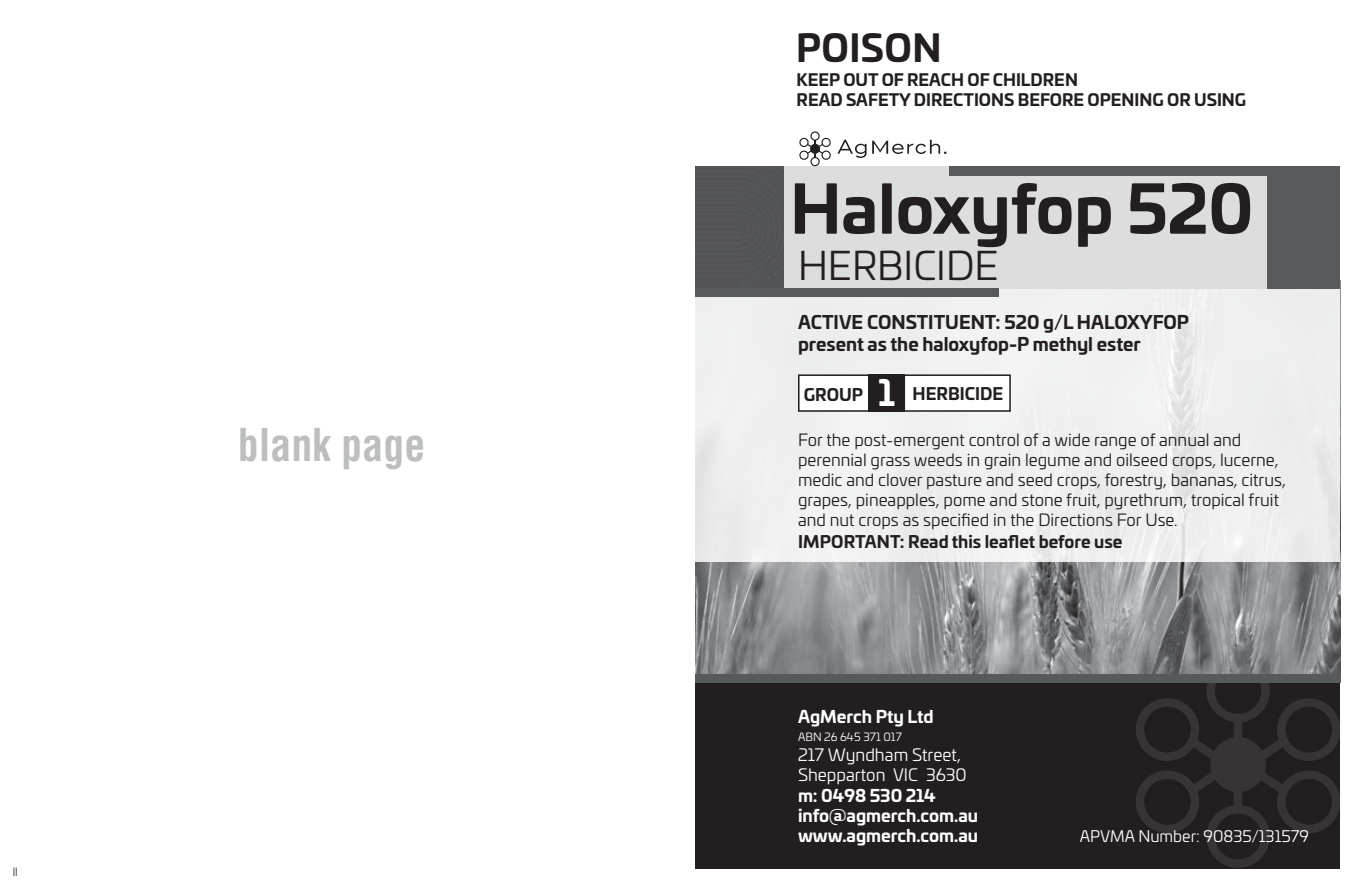
<style>
.page{position:relative;width:1353px;height:881px;background:#fff}
.page>*{position:absolute;margin:0;border:0;box-sizing:border-box;transform-origin:0 0}
.t1{font:700 65.02px "Univia Pro";color:#231f20}
.t2{font:700 condensed 44.1px "Helvetica LT Pro";color:#bcbec0;scale:.95 1}
.t3{font:38.93px "Univia Pro";color:#231f20}
.t4{font:700 37.12px "Univia Pro";letter-spacing:.01em;color:#231f20}
.t5{font:700 34.65px "Univia Pro";color:#fff}
.t6{font:700 18px/21.6px "Univia Pro";color:#231f20}
.t7{font:700 16.88px/20.2px "Univia Pro";color:#fff}
.t8{font:16.88px/20.2px "Univia Pro";color:#fff}
.t9{font:16.65px/20px "Univia Pro";color:#231f20}
.t10{font:700 16.65px "Univia Pro";color:#231f20}
.t11{font:700 16.43px/19.8px "Univia Pro";color:#231f20}
.t12{font:15.75px "Univia Pro";color:#fff}
.t13{font:11.25px "Univia Pro";color:#fff}
.t14{font:300 condensed 11.25px "Helvetica LT Pro";color:#231f20}
</style>
<div class="page">
<img style="left:695px;top:561px;width:644px;height:112px">
<div style="left:695px;top:288px;width:644px;height:273px;background:#efefef"></div>
<div style="left:695px;top:682px;width:644px;height:186px;background:#231f20"></div>
<svg style="left:1135px;top:682px;width:204px;height:185px"></svg>
<div style="left:695px;top:166px;width:644px;height:122px;background:#58595b"></div>
<div style="left:784px;top:166px;width:482px;height:122px;background:#ddddde"></div>
<div style="left:695px;top:288px;width:303px;height:9px;background:#58595b"></div>
<div style="left:695px;top:673px;width:644px;height:9px;background:#58595b"></div>
<div style="left:949px;top:166px;width:390px;height:9px;background:#58595b"></div>
<div style="left:798px;top:375px;width:211px;height:36px;background:#fff"></div>
<div style="left:797px;top:374px;width:213px;height:37px;border:2px solid #231f20"></div>
<svg style="left:837px;top:140px;width:29px;height:18px"></svg>
<svg style="left:872px;top:140px;width:74px;height:14px"></svg>
<svg style="left:799px;top:131px;width:31px;height:35px"></svg>
<div style="left:868px;top:374px;width:36px;height:37px;background:#231f20"></div>
<p class="t14" style="left:13px;top:864px;width:6px">II</p>
<h2 class="t2" style="left:238px;top:416px;width:199px">blank page</h2>
<h3 class="t4" style="left:796px;top:18px;width:147px">POISON</h3>
<p class="t11" style="left:796px;top:69px;width:451px">KEEP OUT OF REACH OF CHILDREN<br>READ SAFETY DIRECTIONS BEFORE OPENING OR USING</p>
<h1 class="t1" style="left:790px;top:157px;width:464px">Haloxyfop 520</h1>
<h3 class="t3" style="left:797px;top:237px;width:202px">HERBICIDE</h3>
<p class="t6" style="left:797px;top:310px;width:392px">ACTIVE CONSTITUENT: 520 g/L HALOXYFOP present as the haloxyfop-P methyl ester</p>
<h3 class="t5" style="left:878px;top:365px;width:18px">1</h3>
<p class="t10" style="left:803px;top:381px;width:61px">GROUP</p>
<p class="t10" style="left:912px;top:380px;width:92px">HERBICIDE</p>
<p class="t9" style="left:797px;top:428px;width:489px">For the post-emergent control of a wide range of annual and perennial grass weeds in grain legume and oilseed crops, lucerne, medic and clover pasture and seed crops, forestry, bananas, citrus, grapes, pineapples, pome and stone fruit, pyrethrum, tropical fruit and nut crops as specified in the Directions For Use.</p>
<p class="t10" style="left:798px;top:528px;width:326px">IMPORTANT: Read this leaflet before use</p>
<p class="t7" style="left:797px;top:704px;width:137px">AgMerch Pty Ltd</p>
<p class="t13" style="left:797px;top:728px;width:105px">ABN 26 645 371 017</p>
<p class="t8" style="left:797px;top:743px;width:170px">217 Wyndham Street,<br>Shepparton VIC 3630</p>
<p class="t7" style="left:797px;top:783px;width:182px">m: 0498 530 214 info@agmerch.com.au www.agmerch.com.au</p>
<p class="t12" style="left:1079px;top:824px;width:230px">APVMA Number: 90835/131579</p>
</div>
